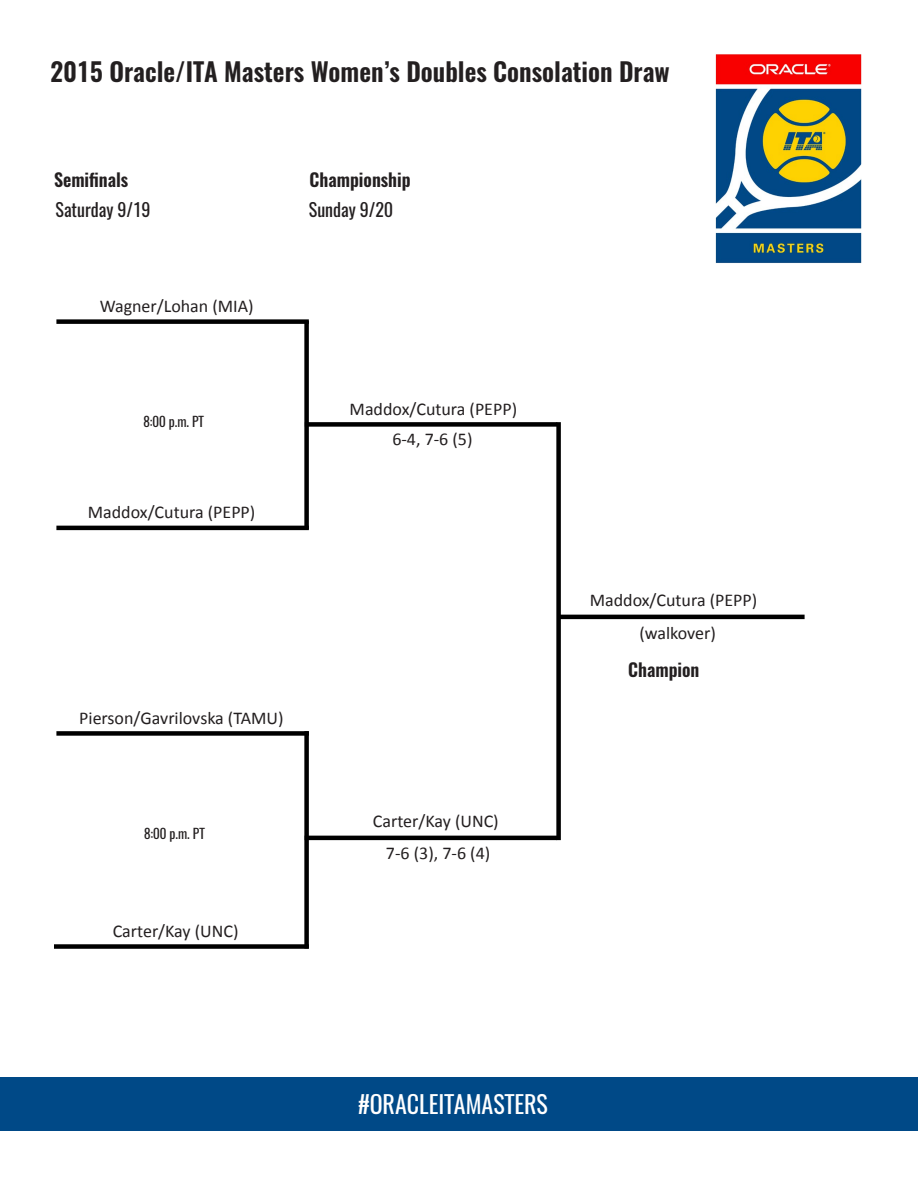
<style>
.page{position:relative;width:918px;height:1188px;background:#fff}
.page>*{position:absolute;margin:0;border:0;box-sizing:border-box;transform-origin:0 0}
.t1{font:600 25.5px "Oswald";color:#231f20}
.t2{font:24px "Oswald";color:#fff}
.t3{font:18px "Calibri";color:#231f20}
.t4{font:600 18px "Oswald";color:#231f20}
.t5{font:18px "Oswald";color:#231f20}
.t6{font:13.5px "Oswald";color:#231f20}
</style>
<div class="page">
<img style="left:715px;top:54px;width:147px;height:209px">
<div style="left:56px;top:319px;width:253px;height:5px;background:#000"></div>
<hr style="left:56px;top:526px;width:253px;height:4px;background:#000">
<div style="left:56px;top:731px;width:253px;height:5px;background:#000"></div>
<div style="left:54px;top:944px;width:255px;height:5px;background:#000"></div>
<div style="left:304px;top:321px;width:5px;height:208px;background:#000"></div>
<div style="left:304px;top:731px;width:5px;height:218px;background:#000"></div>
<div style="left:305px;top:422px;width:252px;height:5px;background:#000"></div>
<hr style="left:305px;top:836px;width:252px;height:4px;background:#000">
<div style="left:556px;top:422px;width:5px;height:418px;background:#000"></div>
<hr style="left:558px;top:615px;width:247px;height:4px;background:#000">
<div style="left:0;top:1077px;width:918px;height:54px;background:#004987"></div>
<p class="t1" style="left:50px;top:54px;width:621px">2015 Oracle/ITA Masters Women’s Doubles Consolation Draw</p>
<p class="t4" style="left:54px;top:167px;width:76px">Semifinals</p>
<p class="t4" style="left:310px;top:167px;width:103px">Championship</p>
<p class="t5" style="left:56px;top:197px;width:96px">Saturday 9/19</p>
<p class="t5" style="left:309px;top:197px;width:86px">Sunday 9/20</p>
<p class="t3" style="left:100px;top:294px;width:156px">Wagner/Lohan (MIA)</p>
<p class="t6" style="left:143px;top:412px;width:62px">8:00 p.m. PT</p>
<p class="t3" style="left:88px;top:501px;width:169px">Maddox/Cutura (PEPP)</p>
<p class="t3" style="left:79px;top:706px;width:206px">Pierson/Gavrilovska (TAMU)</p>
<p class="t6" style="left:144px;top:824px;width:62px">8:00 p.m. PT</p>
<p class="t3" style="left:113px;top:919px;width:127px">Carter/Kay (UNC)</p>
<p class="t3" style="left:350px;top:398px;width:169px">Maddox/Cutura (PEPP)</p>
<p class="t3" style="left:392px;top:428px;width:82px">6-4, 7-6 (5)</p>
<p class="t3" style="left:373px;top:810px;width:127px">Carter/Kay (UNC)</p>
<p class="t3" style="left:386px;top:842px;width:106px">7-6 (3), 7-6 (4)</p>
<p class="t3" style="left:590px;top:588px;width:169px">Maddox/Cutura (PEPP)</p>
<p class="t3" style="left:639px;top:621px;width:78px">(walkover)</p>
<p class="t4" style="left:628px;top:657px;width:73px">Champion</p>
<p class="t2" style="left:358px;top:1088px;width:191px">#ORACLEITAMASTERS</p>
</div>
